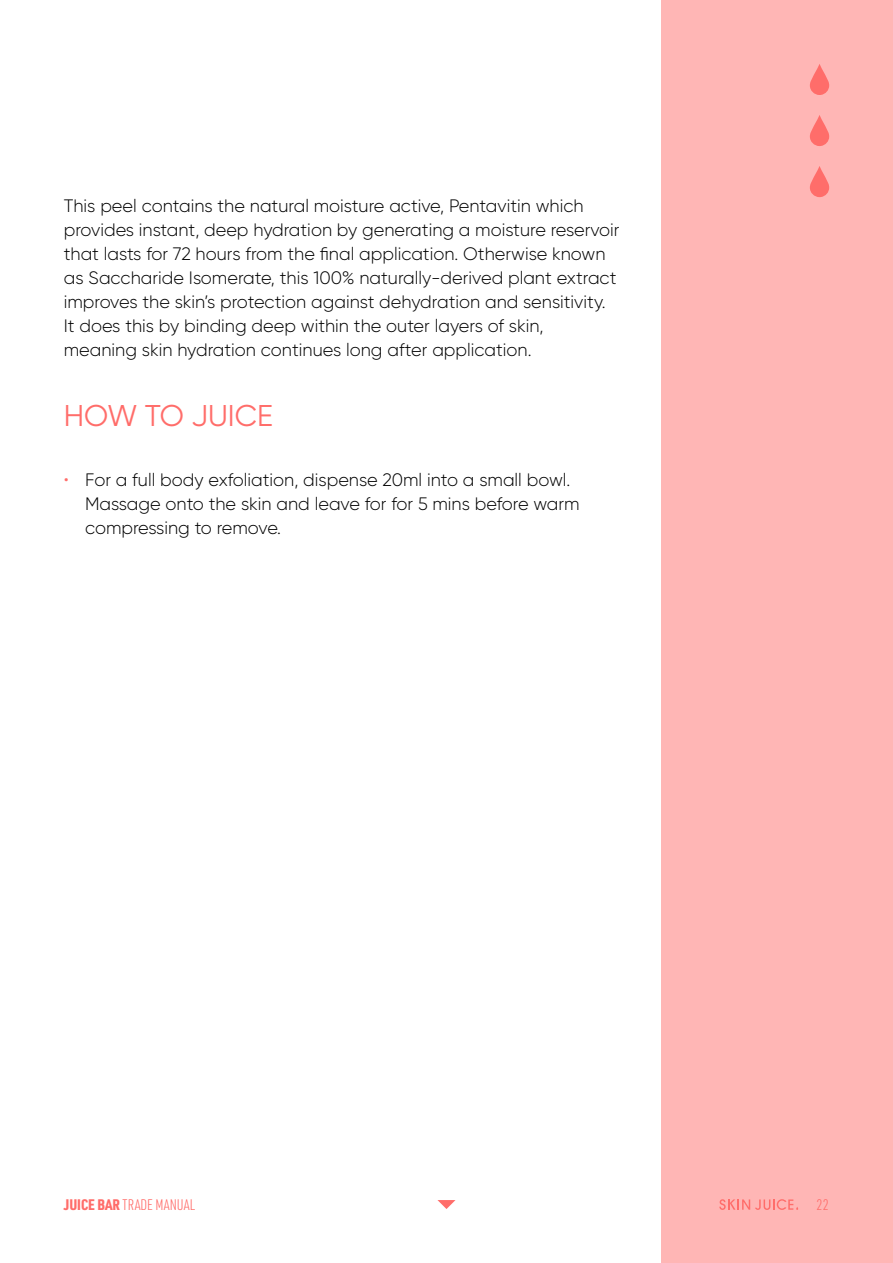
<style>
.page{position:relative;width:893px;height:1263px;background:#fff}
.page>*{position:absolute;margin:0;border:0;box-sizing:border-box;transform-origin:0 0}
.t1{font:30px "Gilroy";color:#ff6d6a}
.t2{font:300 18px/24px "Gilroy";color:#000}
.t3{font:300 15px "URWDIN Cond";color:#ff6d6a}
.s1{color:#ff6d6a}
.s2{font-weight:900}
</style>
<div class="page">
<div style="left:661px;top:0;width:232px;height:1263px;background:#ffb6b5"></div>
<svg style="left:810px;top:115px;width:19px;height:31px"></svg>
<svg style="left:810px;top:166px;width:19px;height:31px"></svg>
<svg style="left:810px;top:64px;width:19px;height:31px"></svg>
<svg style="left:719px;top:1199px;width:79px;height:11px"></svg>
<svg style="left:437px;top:1200px;width:18px;height:9px"></svg>
<p class="t2" style="left:64px;top:193px;width:557px">This peel contains the natural moisture active, Pentavitin which provides instant, deep hydration by generating a moisture reservoir that lasts for 72 hours from the final application. Otherwise known as Saccharide Isomerate, this 100% naturally-derived plant extract improves the skin’s protection against dehydration and sensitivity.<br>It does this by binding deep within the outer layers of skin, meaning skin hydration continues long after application.</p>
<h1 class="t1" style="left:64px;top:397px;width:211px">HOW TO JUICE</h1>
<p class="t2" style="left:85px;top:468px;width:496px;text-indent:-21px"><span class="s1">•</span> For a full body exfoliation, dispense 20ml into a small bowl.<br>Massage onto the skin and leave for for 5 mins before warm compressing to remove.</p>
<p class="t3" style="left:64px;top:1195px;width:133px"><span class="s2">JUICE BAR</span> TRADE MANUAL</p>
<p class="t3" style="left:817px;top:1195px;width:14px">22</p>
</div>
